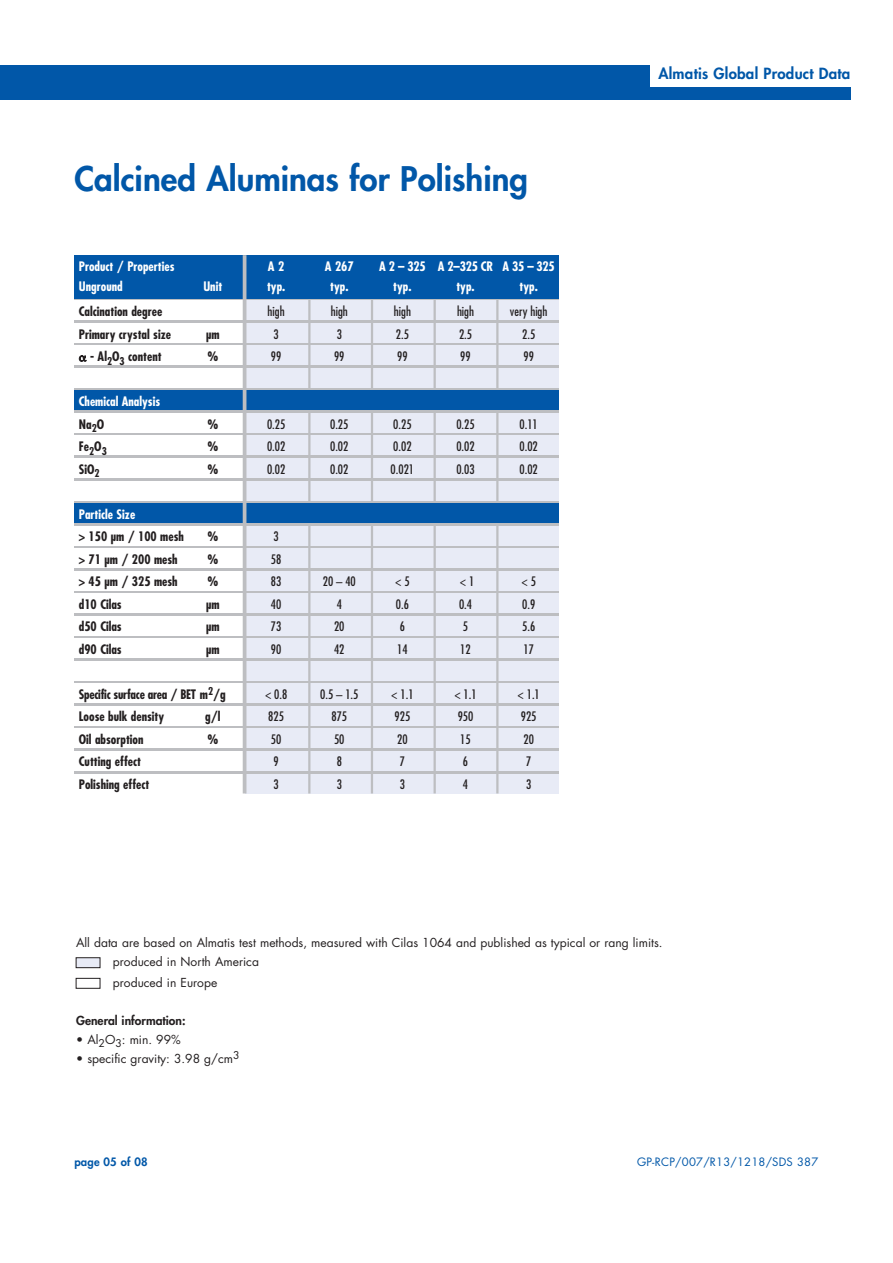
<style>
.page{position:relative;width:893px;height:1263px;background:#fff}
.page>*{position:absolute;margin:0;border:0;box-sizing:border-box;transform-origin:0 0}
.t1{font:800 33px "Futura";color:#0157a8}
.t2{font:800 15px "Futura";letter-spacing:.015em;color:#0157a8}
.t3{font:condensed 12.75px/22.5px "Futura";color:#231f20;text-align:center}
.t4{font:700 condensed 12.75px/22.5px "Futura";color:#231f20}
.t5{font:700 condensed 12.75px/19.5px "Futura";color:#fff;text-align:center}
.t6{font:700 condensed 12.75px/22.5px "Futura";letter-spacing:-.02em;color:#231f20}
.t7{font:12.15px/18.9px "Futura";color:#231f20}
.t8{font:800 12.15px "Futura";color:#231f20}
.t9{font:11.25px "Futura";letter-spacing:.02em;color:#0157a8}
.t10{font:800 11.25px "Futura";letter-spacing:.015em;color:#0157a8}
.s1{font-family:"Mathematical Pi One";font-weight:400;font-stretch:normal}
.s2{color:#231f20}
</style>
<div class="page">
<div style="left:75px;top:255px;width:484px;height:525px;background:#bdbec1"></div>
<div style="left:75px;top:683px;width:738px;height:20px;background:#fff"></div>
<div style="left:246px;top:683px;width:313px;height:20px;background:#e8ebf6"></div>
<div style="left:75px;top:300px;width:484px;height:20px;background:#fff"></div>
<div style="left:245px;top:300px;width:314px;height:20px;background:#e8ebf6"></div>
<div style="left:75px;top:323px;width:738px;height:20px;background:#fff"></div>
<div style="left:245px;top:323px;width:314px;height:20px;background:#e8ebf6"></div>
<div style="left:75px;top:413px;width:738px;height:20px;background:#fff"></div>
<div style="left:245px;top:413px;width:314px;height:20px;background:#e8ebf6"></div>
<div style="left:75px;top:435px;width:738px;height:20px;background:#fff"></div>
<div style="left:244px;top:435px;width:315px;height:20px;background:#e8ebf6"></div>
<div style="left:75px;top:458px;width:738px;height:20px;background:#fff"></div>
<div style="left:245px;top:458px;width:314px;height:20px;background:#e8ebf6"></div>
<div style="left:75px;top:526px;width:738px;height:20px;background:#fff"></div>
<div style="left:245px;top:526px;width:314px;height:20px;background:#e8ebf6"></div>
<div style="left:75px;top:548px;width:738px;height:20px;background:#fff"></div>
<div style="left:245px;top:548px;width:314px;height:20px;background:#e8ebf6"></div>
<div style="left:75px;top:571px;width:738px;height:20px;background:#fff"></div>
<div style="left:244px;top:571px;width:315px;height:20px;background:#e8ebf6"></div>
<div style="left:75px;top:638px;width:738px;height:20px;background:#fff"></div>
<div style="left:245px;top:638px;width:314px;height:20px;background:#e8ebf6"></div>
<div style="left:75px;top:661px;width:738px;height:20px;background:#fff"></div>
<div style="left:246px;top:661px;width:313px;height:20px;background:#e8ebf6"></div>
<div style="left:75px;top:593px;width:738px;height:20px;background:#fff"></div>
<div style="left:245px;top:593px;width:314px;height:20px;background:#e8ebf6"></div>
<div style="left:75px;top:706px;width:738px;height:20px;background:#fff"></div>
<div style="left:244px;top:706px;width:315px;height:20px;background:#e8ebf6"></div>
<div style="left:75px;top:728px;width:738px;height:20px;background:#fff"></div>
<div style="left:244px;top:728px;width:315px;height:20px;background:#e8ebf6"></div>
<div style="left:75px;top:751px;width:738px;height:20px;background:#fff"></div>
<div style="left:245px;top:751px;width:314px;height:20px;background:#e8ebf6"></div>
<div style="left:75px;top:773px;width:738px;height:20px;background:#fff"></div>
<div style="left:75px;top:255px;width:484px;height:43px;background:#0157a8"></div>
<div style="left:75px;top:345px;width:738px;height:20px;background:#fff"></div>
<div style="left:246px;top:345px;width:313px;height:20px;background:#e8ebf6"></div>
<div style="left:75px;top:616px;width:738px;height:20px;background:#fff"></div>
<div style="left:244px;top:616px;width:315px;height:20px;background:#e8ebf6"></div>
<svg style="left:76px;top:957px;width:25px;height:32px"></svg>
<div style="left:75px;top:368px;width:484px;height:20px;background:#fff"></div>
<div style="left:75px;top:480px;width:484px;height:20px;background:#fff"></div>
<div style="left:245px;top:773px;width:314px;height:20px;background:#e8ebf6"></div>
<div style="left:246px;top:368px;width:313px;height:20px;background:#e8ebf6"></div>
<div style="left:245px;top:480px;width:314px;height:20px;background:#e8ebf6"></div>
<hr style="left:308px;top:299px;width:3px;height:494px;background:#bdbec1">
<hr style="left:371px;top:299px;width:2px;height:494px;background:#bdbec1">
<hr style="left:434px;top:300px;width:2px;height:493px;background:#bdbec1">
<hr style="left:496px;top:299px;width:2px;height:494px;background:#bdbec1">
<div style="left:75px;top:503px;width:484px;height:20px;background:#0157a8"></div>
<div style="left:75px;top:390px;width:484px;height:20px;background:#0157a8"></div>
<hr style="left:243px;top:255px;width:3px;height:538px;background:#bdbec1">
<div style="left:0;top:66px;width:850px;height:34px;background:#0157a8"></div>
<div style="left:651px;top:64px;width:204px;height:22px;background:#fff"></div>
<h1 class="t1" style="left:74px;top:163px;width:455px">Calcined Aluminas for Polishing</h1>
<p class="t5" style="left:79px;top:258px;width:97px;text-align:left">Product / Properties<br>Unground</p>
<p class="t4" style="left:79px;top:301px;width:94px">Calcination degree<br>Primary crystal size</p>
<p class="t5" style="left:203px;top:277px;width:20px">Unit</p>
<p class="t4" style="left:206px;top:324px;width:15px">µm</p>
<p class="t4" style="left:79px;top:346px;width:84px"><span class="s1">-</span> - Al<sub>2</sub>O<sub>3</sub> content</p>
<p class="t4" style="left:207px;top:346px;width:12px">%</p>
<p class="t5" style="left:79px;top:391px;width:83px;line-height:22.5px;text-align:left">Chemical Analysis<br><span class="s2">Na</span><sub>2</sub><span class="s2">O</span></p>
<p class="t4" style="left:207px;top:414px;width:12px">%</p>
<p class="t4" style="left:79px;top:436px;width:30px">Fe<sub>2</sub>O<sub>3</sub></p>
<p class="t4" style="left:207px;top:436px;width:12px">%</p>
<p class="t4" style="left:79px;top:459px;width:22px">SiO<sub>2</sub></p>
<p class="t4" style="left:207px;top:459px;width:12px">%</p>
<p class="t5" style="left:79px;top:505px;width:58px">Particle Size</p>
<p class="t4" style="left:79px;top:526px;width:107px">&gt; 150 µm / 100 mesh</p>
<p class="t4" style="left:207px;top:526px;width:12px">%</p>
<p class="t4" style="left:79px;top:549px;width:100px">&gt; 71 µm / 200 mesh</p>
<p class="t4" style="left:207px;top:549px;width:12px">%</p>
<p class="t4" style="left:79px;top:571px;width:100px">&gt; 45 µm / 325 mesh</p>
<p class="t4" style="left:207px;top:571px;width:12px">%</p>
<p class="t4" style="left:79px;top:594px;width:44px">d10 Cilas</p>
<p class="t4" style="left:206px;top:594px;width:15px">µm</p>
<p class="t4" style="left:79px;top:616px;width:44px">d50 Cilas</p>
<p class="t4" style="left:206px;top:616px;width:15px">µm</p>
<p class="t4" style="left:79px;top:639px;width:44px">d90 Cilas</p>
<p class="t4" style="left:206px;top:639px;width:15px">µm</p>
<p class="t6" style="left:79px;top:684px;width:148px">Specific surface area / BET m<sup>2</sup>/g<br>Loose bulk density</p>
<p class="t4" style="left:205px;top:706px;width:17px">g/l</p>
<p class="t4" style="left:79px;top:729px;width:66px">Oil absorption</p>
<p class="t4" style="left:207px;top:729px;width:12px">%</p>
<p class="t4" style="left:79px;top:751px;width:72px">Cutting effect<br>Polishing effect</p>
<p class="t5" style="left:267px;top:258px;width:20px;text-align:left">A 2 typ.</p>
<p class="t3" style="left:268px;top:301px;width:19px;text-align:left">high<br>3<br>99</p>
<p class="t3" style="left:267px;top:414px;width:20px;text-align:justify">0.25<br>0.02<br>0.02</p>
<p class="t3" style="left:271px;top:526px;width:12px;text-align:left">3<br>58<br>83<br>40<br>73<br>90</p>
<p class="t3" style="left:265px;top:684px;width:24px">&lt; 0.8<br>825<br>50<br>9<br>3</p>
<p class="t5" style="left:325px;top:258px;width:30px">A 267 typ.</p>
<p class="t3" style="left:331px;top:301px;width:19px;text-align:left">high<br>3<br>99</p>
<p class="t3" style="left:330px;top:414px;width:20px;text-align:justify">0.25<br>0.02<br>0.02</p>
<p class="t5" style="left:379px;top:258px;width:48px">A 2 – 325 typ.</p>
<p class="t3" style="left:394px;top:301px;width:19px;text-align:left">high<br>2.5<br>99</p>
<p class="t5" style="left:438px;top:258px;width:57px">A 2–325 CR typ.</p>
<p class="t3" style="left:457px;top:301px;width:19px;text-align:left">high<br>2.5<br>99</p>
<p class="t5" style="left:502px;top:258px;width:54px">A 35 – 325 typ.</p>
<p class="t3" style="left:510px;top:301px;width:39px">very high<br>2.5<br>99</p>
<p class="t3" style="left:391px;top:414px;width:25px;text-align:left">0.25<br>0.02<br>0.021</p>
<p class="t3" style="left:456px;top:414px;width:20px;text-align:justify">0.25<br>0.02<br>0.03</p>
<p class="t3" style="left:519px;top:414px;width:20px;text-align:justify">0.11<br>0.02<br>0.02</p>
<p class="t3" style="left:323px;top:571px;width:35px">20 – 40<br>4<br>20<br>42</p>
<p class="t3" style="left:320px;top:684px;width:40px">0.5 – 1.5<br>875<br>50<br>8<br>3</p>
<p class="t3" style="left:395px;top:571px;width:16px">&lt; 5<br>0.6<br>6<br>14</p>
<p class="t3" style="left:391px;top:684px;width:24px">&lt; 1.1<br>925<br>20<br>7<br>3</p>
<p class="t3" style="left:459px;top:571px;width:17px">&lt; 1<br>0.4<br>5<br>12</p>
<p class="t3" style="left:454px;top:684px;width:24px">&lt; 1.1<br>950<br>15<br>6<br>4</p>
<p class="t3" style="left:521px;top:571px;width:16px;text-align:justify">&lt; 5<br>0.9<br>5.6<br>17</p>
<p class="t3" style="left:517px;top:684px;width:24px">&lt; 1.1<br>925<br>20<br>7<br>3</p>
<p class="t2" style="left:658px;top:66px;width:194px">Almatis Global Product Data</p>
<p class="t7" style="left:113px;top:934px;width:551px;text-indent:-37px">All data are based on Almatis test methods, measured with Cilas 1064 and published as typical or rang limits. produced in North America</p>
<p class="t7" style="left:113px;top:974px;width:106px">produced in Europe</p>
<p class="t8" style="left:76px;top:1014px;width:111px">General information:</p>
<p class="t7" style="left:76px;top:1031px;width:106px">• Al<sub>2</sub>O<sub>3</sub>: min. 99%</p>
<p class="t7" style="left:76px;top:1050px;width:165px">• specific gravity: 3.98 g/cm<sup>3</sup></p>
<p class="t10" style="left:74px;top:1156px;width:75px">page 05 of 08</p>
<p class="t9" style="left:637px;top:1156px;width:183px">GP-RCP/007/R13/1218/SDS 387</p>
</div>
